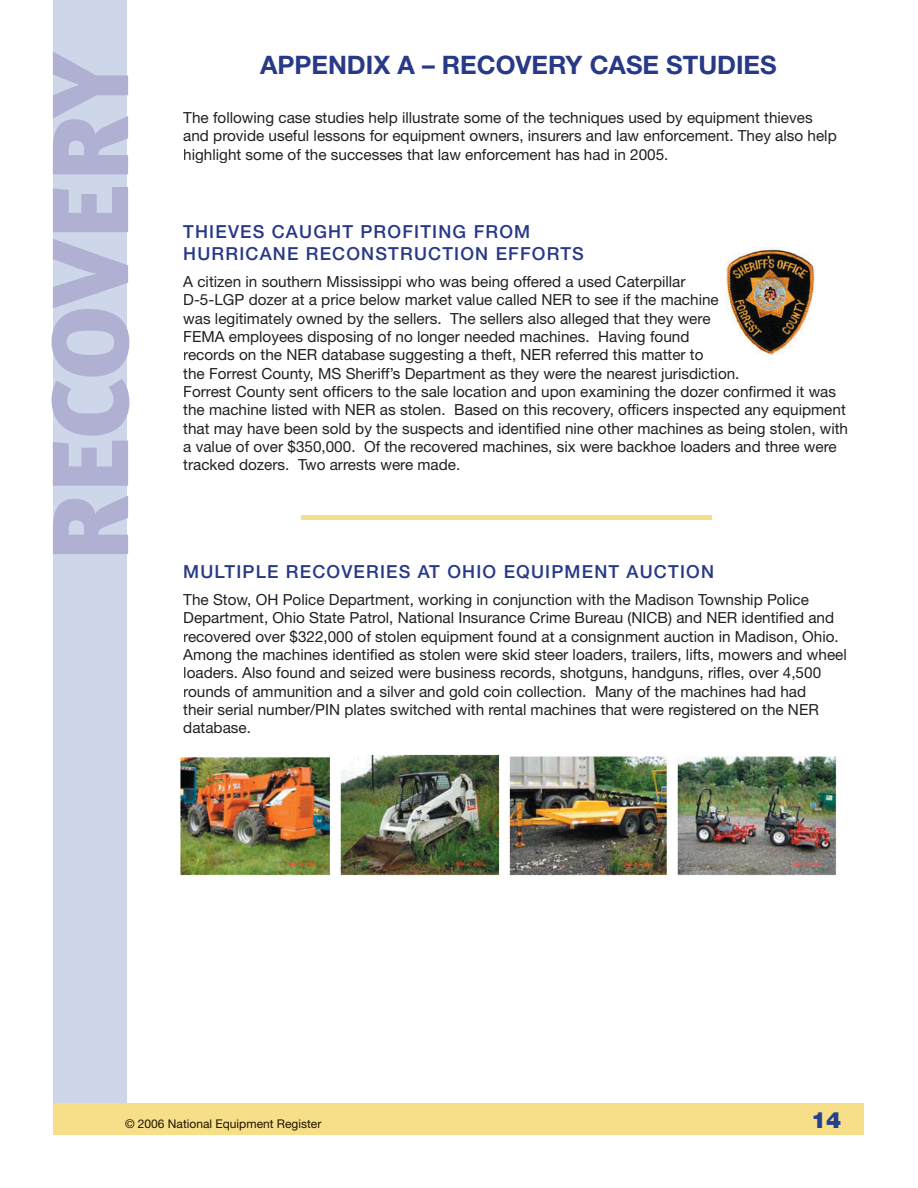
<style>
.page{position:relative;width:918px;height:1188px;background:#fff}
.page>*{position:absolute;margin:0;border:0;box-sizing:border-box;transform-origin:0 0}
.t1{font:900 108px "Meta Plus";letter-spacing:-.005em;color:#afb0d2}
.t2{font:700 25.5px "Helvetica Neue";color:#273987}
.t3{font:900 22.5px "Helvetica Neue";color:#25408f}
.t4{font:500 18px/21.6px "Helvetica Neue";letter-spacing:.065em;color:#273987}
.t5{font:15.3px/18.3px "Helvetica Neue";color:#231f20}
.t6{font:12px "Helvetica Neue";color:#1b1400}
</style>
<div class="page">
<div style="left:53px;top:0;width:74px;height:1134px;background:#ced6ea"></div>
<img style="left:180px;top:754px;width:657px;height:122px">
<div style="left:53px;top:1103px;width:811px;height:32px;background:#f7de89"></div>
<img style="left:726px;top:248px;width:89px;height:107px">
<hr style="left:301px;top:515px;width:411px;height:4px;background:#f7de89">
<h1 class="t1" style="left:27px;top:563px;width:515px;rotate:-90deg">RECOVERY</h1>
<h2 class="t2" style="left:260px;top:49px;width:518px">APPENDIX A – RECOVERY CASE STUDIES</h2>
<p class="t5" style="left:183px;top:108px;width:655px">The following case studies help illustrate some of the techniques used by equipment thieves and provide useful lessons for equipment owners, insurers and law enforcement. They also help highlight some of the successes that law enforcement has had in 2005.</p>
<p class="t4" style="left:183px;top:221px;width:402px">THIEVES CAUGHT PROFITING FROM<br>HURRICANE RECONSTRUCTION EFFORTS</p>
<p class="t5" style="left:183px;top:272px;width:666px">A citizen in southern Mississippi who was being offered a used Caterpillar<br>D-5-LGP dozer at a price below market value called NER to see if the machine<br>was legitimately owned by the sellers. The sellers also alleged that they were<br>FEMA employees disposing of no longer needed machines. Having found<br>records on the NER database suggesting a theft, NER referred this matter to<br>the Forrest County, MS Sheriff’s Department as they were the nearest jurisdiction.<br>Forrest County sent officers to the sale location and upon examining the dozer confirmed it was the machine listed with NER as stolen. Based on this recovery, officers inspected any equipment that may have been sold by the suspects and identified nine other machines as being stolen, with a value of over $350,000. Of the recovered machines, six were backhoe loaders and three were tracked dozers. Two arrests were made.</p>
<p class="t4" style="left:183px;top:560px;width:532px">MULTIPLE RECOVERIES AT OHIO EQUIPMENT AUCTION</p>
<p class="t5" style="left:183px;top:590px;width:665px">The Stow, OH Police Department, working in conjunction with the Madison Township Police Department, Ohio State Patrol, National Insurance Crime Bureau (NICB) and NER identified and recovered over $322,000 of stolen equipment found at a consignment auction in Madison, Ohio.<br>Among the machines identified as stolen were skid steer loaders, trailers, lifts, mowers and wheel loaders. Also found and seized were business records, shotguns, handguns, rifles, over 4,500 rounds of ammunition and a silver and gold coin collection. Many of the machines had had<br>their serial number/PIN plates switched with rental machines that were registered on the NER database.</p>
<p class="t6" style="left:125px;top:1116px;width:198px">© 2006 National Equipment Register</p>
<h3 class="t3" style="left:811px;top:1106px;width:32px">14</h3>
</div>
